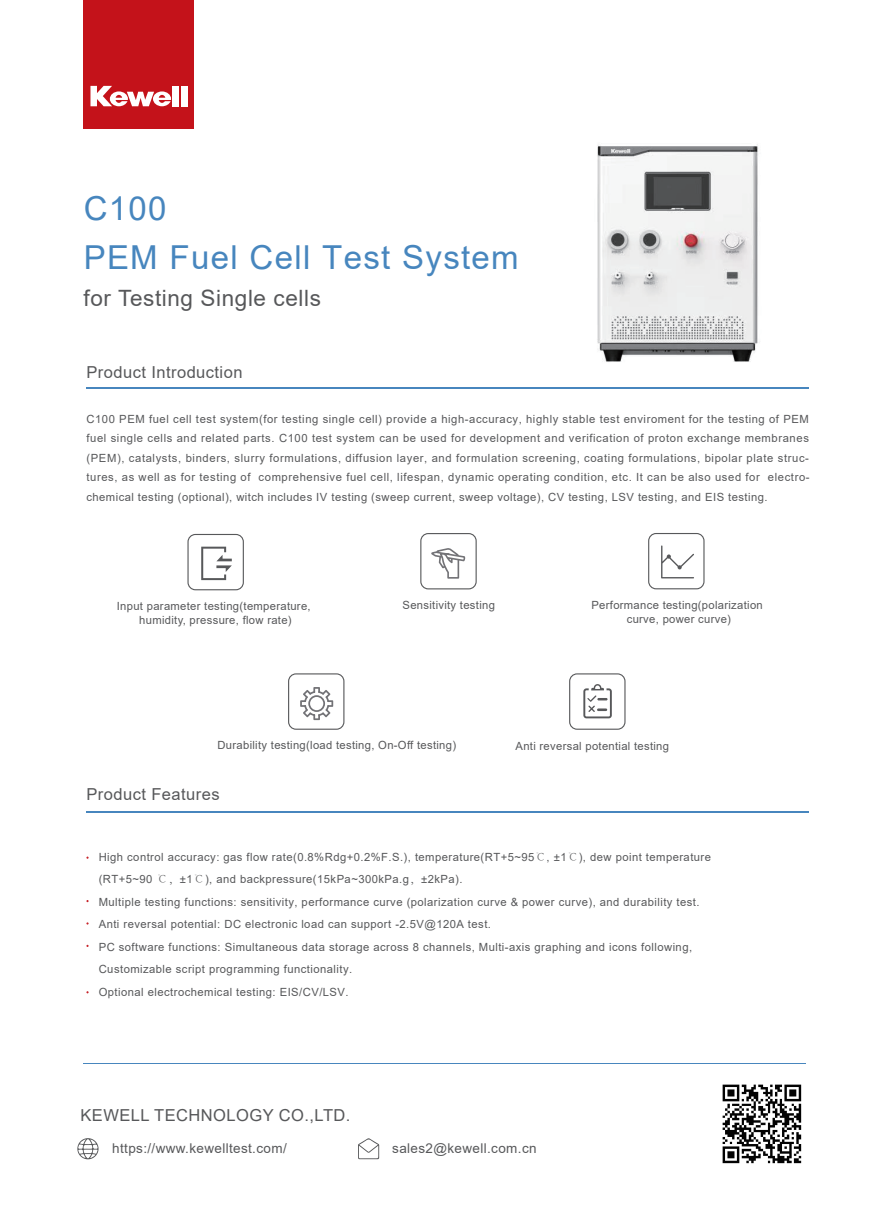
<style>
.page{position:relative;width:893px;height:1212px;background:#fff}
.page>*{position:absolute;margin:0;border:0;box-sizing:border-box;transform-origin:0 0}
.t1{font:33px/49.5px "Arial";letter-spacing:.04em;color:#4786be}
.t2{font:22.5px "Arial";letter-spacing:.025em;color:#57585a}
.t3{font:16.5px "Arial";letter-spacing:.025em;color:#57585a}
.t4{font:13.5px "Arial";letter-spacing:.025em;color:#57585a}
.t5{font:11.25px/22.5px "Arial";letter-spacing:.04em;color:#57585a;text-align:center}
.s1{font-family:"Adobe Song Std";font-weight:300}
</style>
<div class="page">
<svg style="left:201px;top:547px;width:31px;height:33px"></svg>
<svg style="left:661px;top:545px;width:33px;height:33px"></svg>
<div style="left:187px;top:534px;width:57px;height:56px;border:1px solid #57585a;border-radius:7px"></div>
<svg style="left:583px;top:684px;width:29px;height:34px"></svg>
<div style="left:569px;top:673px;width:56px;height:57px;border:1px solid #57585a;border-radius:7px"></div>
<div style="left:420px;top:533px;width:57px;height:56px;border:1px solid #57585a;border-radius:7px"></div>
<div style="left:648px;top:533px;width:56px;height:56px;border:1px solid #57585a;border-radius:7px"></div>
<hr style="left:83px;top:1063px;width:723px;height:1px;background:#4786be">
<hr style="left:86px;top:387px;width:723px;height:2px;background:#4786be">
<hr style="left:86px;top:811px;width:723px;height:1px;background:#4786be">
<div style="left:84px;top:0;width:110px;height:129px;background:#c4121a"></div>
<div style="left:181px;top:86px;width:6px;height:20px;background:#fff"></div>
<div style="left:173px;top:86px;width:6px;height:20px;background:#fff"></div>
<svg style="left:90px;top:86px;width:81px;height:20px"></svg>
<div style="left:288px;top:673px;width:56px;height:57px;border:1px solid #57585a;border-radius:7px"></div>
<svg style="left:300px;top:687px;width:33px;height:33px"></svg>
<svg style="left:431px;top:548px;width:34px;height:31px"></svg>
<img style="left:597px;top:144px;width:163px;height:218px">
<svg style="left:77px;top:1138px;width:22px;height:21px"></svg>
<svg style="left:358px;top:1138px;width:21px;height:21px"></svg>
<img style="left:722px;top:1084px;width:80px;height:80px">
<h1 class="t1" style="left:84px;top:183px;width:437px">C100<br>PEM Fuel Cell Test System</h1>
<h2 class="t2" style="left:84px;top:283px;width:239px">for Testing Single cells</h2>
<h3 class="t3" style="left:86px;top:361px;width:158px">Product Introduction</h3>
<p class="t5" style="left:86px;top:409px;width:725px;line-height:19.5px;text-align:justify">C100 PEM fuel cell test system(for testing single cell) provide a high-accuracy, highly stable test enviroment for the testing of PEM fuel single cells and related parts. C100 test system can be used for development and verification of proton exchange membranes (PEM), catalysts, binders, slurry formulations, diffusion layer, and formulation screening, coating formulations, bipolar plate struc&shy;tures, as well as for testing of comprehensive fuel cell, lifespan, dynamic operating condition, etc. It can be also used for electro&shy;chemical testing (optional), witch includes IV testing (sweep current, sweep voltage), CV testing, LSV testing, and EIS testing.</p>
<p class="t5" style="left:117px;top:599px;width:195px;line-height:13.5px">Input parameter testing(temperature, humidity, pressure, flow rate)</p>
<p class="t5" style="left:403px;top:594px;width:94px">Sensitivity testing</p>
<p class="t5" style="left:591px;top:598px;width:173px;line-height:13.5px">Performance testing(polarization curve, power curve)</p>
<p class="t5" style="left:218px;top:734px;width:240px">Durability testing(load testing, On-Off testing)</p>
<p class="t5" style="left:516px;top:734px;width:155px">Anti reversal potential testing</p>
<h3 class="t3" style="left:86px;top:783px;width:135px">Product Features</h3>
<p class="t5" style="left:99px;top:845px;width:614px;text-align:left">High control accuracy: gas flow rate(0.8%Rdg+0.2%F.S.), temperature(RT+5~95<span class="s1">℃</span>, ±1<span class="s1">℃</span>), dew point temperature (RT+5~90 <span class="s1">℃，</span>±1<span class="s1">℃</span>), and backpressure(15kPa~300kPa.g<span class="s1">，</span>±2kPa).<br>Multiple testing functions: sensitivity, performance curve (polarization curve &amp; power curve), and durability test.<br>Anti reversal potential: DC electronic load can support -2.5V@120A test.<br>PC software functions: Simultaneous data storage across 8 channels, Multi-axis graphing and icons following, Customizable script programming functionality.<br>Optional electrochemical testing: EIS/CV/LSV.</p>
<h3 class="t3" style="left:80px;top:1104px;width:272px">KEWELL TECHNOLOGY CO.,LTD.</h3>
<p class="t4" style="left:112px;top:1139px;width:176px">https://www.kewelltest.com/</p>
<p class="t4" style="left:392px;top:1139px;width:146px">sales2@kewell.com.cn</p>
</div>
